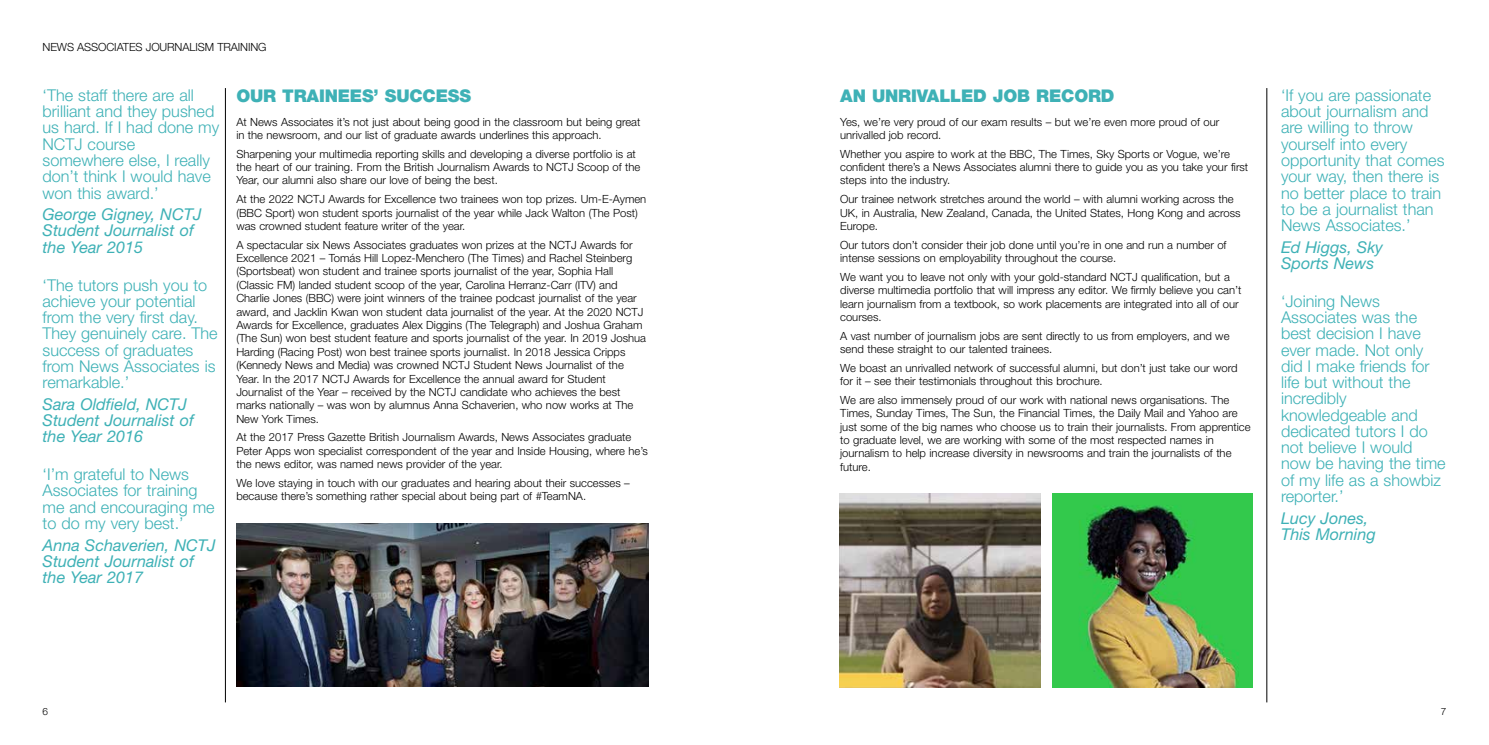
<style>
.page{position:relative;width:1489px;height:745px;background:#fff}
.page>*{position:absolute;margin:0;border:0;box-sizing:border-box;transform-origin:0 0}
.t1{font:900 17.5px "Helvetica Neue";letter-spacing:-.01em;color:#3eb1b6}
.t2{font:300 16.25px/16.2px "Helvetica Neue";color:#3eb1b6}
.t3{font:italic 16.25px/16.2px "Helvetica Neue";color:#3eb1b6}
.t4{font:300 11.25px/13.4px "Helvetica Neue";color:#000}
.t5{font:300 10px "Helvetica Neue";color:#000}
</style>
<div class="page">
<hr style="left:225px;top:88px;width:1px;height:614px;background:#000">
<hr style="left:1266px;top:88px;width:1px;height:614px;background:#000">
<img style="left:839px;top:493px;width:200px;height:194px">
<img style="left:1052px;top:493px;width:200px;height:194px">
<img style="left:236px;top:523px;width:412px;height:163px">
<p class="t4" style="left:43px;top:40px;width:225px">NEWS ASSOCIATES JOURNALISM TRAINING</p>
<h1 class="t1" style="left:236px;top:85px;width:236px">OUR TRAINEES’ SUCCESS</h1>
<p class="t4" style="left:236px;top:114px;width:405px">At News Associates it’s not just about being good in the classroom but being great in the newsroom, and our list of graduate awards underlines this approach.</p>
<p class="t4" style="left:236px;top:147px;width:405px">Sharpening your multimedia reporting skills and developing a diverse portfolio is at the heart of our training. From the British Journalism Awards to NCTJ Scoop of the<br>Year, our alumni also share our love of being the best.</p>
<p class="t4" style="left:236px;top:192px;width:411px">At the 2022 NCTJ Awards for Excellence two trainees won top prizes. Um-E-Aymen (BBC Sport) won student sports journalist of the year while Jack Walton (The Post) was crowned student feature writer of the year.</p>
<p class="t4" style="left:236px;top:237px;width:411px">A spectacular six News Associates graduates won prizes at the NCTJ Awards for Excellence 2021 – Tomás Hill Lopez-Menchero (The Times) and Rachel Steinberg (Sportsbeat) won student and trainee sports journalist of the year, Sophia Hall (Classic FM) landed student scoop of the year, Carolina Herranz-Carr (ITV) and Charlie Jones (BBC) were joint winners of the trainee podcast journalist of the year award, and Jacklin Kwan won student data journalist of the year. At the 2020 NCTJ Awards for Excellence, graduates Alex Diggins (The Telegraph) and Joshua Graham (The Sun) won best student feature and sports journalist of the year. In 2019 Joshua Harding (Racing Post) won best trainee sports journalist. In 2018 Jessica Cripps (Kennedy News and Media) was crowned NCTJ Student News Journalist of the Year. In the 2017 NCTJ Awards for Excellence the annual award for Student Journalist of the Year – received by the NCTJ candidate who achieves the best marks nationally – was won by alumnus Anna Schaverien, who now works at The New York Times.</p>
<p class="t4" style="left:236px;top:430px;width:413px">At the 2017 Press Gazette British Journalism Awards, News Associates graduate<br>Peter Apps won specialist correspondent of the year and Inside Housing, where he’s the news editor, was named news provider of the year.</p>
<p class="t4" style="left:236px;top:475px;width:395px">We love staying in touch with our graduates and hearing about their successes – because there’s something rather special about being part of #TeamNA.</p>
<h2 class="t2" style="left:43px;top:87px;width:178px">‘The staff there are all brilliant and they pushed us hard. If I had done my<br>NCTJ course somewhere else, I really don’t think I would have won this award.’</h2>
<h2 class="t3" style="left:43px;top:206px;width:160px">George Gigney, NCTJ<br>Student Journalist of the Year 2015</h2>
<h2 class="t2" style="left:43px;top:276px;width:177px">‘The tutors push you to achieve your potential from the very first day.<br>They genuinely care. The success of graduates from News Associates is remarkable.’</h2>
<h2 class="t3" style="left:43px;top:395px;width:153px">Sara Oldfield, NCTJ<br>Student Journalist of the Year 2016</h2>
<h2 class="t2" style="left:43px;top:465px;width:174px">‘I’m grateful to News<br>Associates for training me and encouraging me to do my very best.’</h2>
<h2 class="t3" style="left:43px;top:536px;width:175px">Anna Schaverien, NCTJ<br>Student Journalist of the Year 2017</h2>
<h1 class="t1" style="left:840px;top:85px;width:276px">AN UNRIVALLED JOB RECORD</h1>
<p class="t4" style="left:840px;top:114px;width:380px">Yes, we’re very proud of our exam results – but we’re even more proud of our unrivalled job record.</p>
<p class="t4" style="left:840px;top:147px;width:409px">Whether you aspire to work at the BBC, The Times, Sky Sports or Vogue, we’re confident there’s a News Associates alumni there to guide you as you take your first steps into the industry.</p>
<p class="t4" style="left:840px;top:192px;width:402px">Our trainee network stretches around the world – with alumni working across the<br>UK, in Australia, New Zealand, Canada, the United States, Hong Kong and across<br>Europe.</p>
<p class="t4" style="left:840px;top:237px;width:388px">Our tutors don’t consider their job done until you’re in one and run a number of intense sessions on employability throughout the course.</p>
<p class="t4" style="left:840px;top:269px;width:402px">We want you to leave not only with your gold-standard NCTJ qualification, but a diverse multimedia portfolio that will impress any editor. We firmly believe you can’t learn journalism from a textbook, so work placements are integrated into all of our courses.</p>
<p class="t4" style="left:840px;top:328px;width:391px">A vast number of journalism jobs are sent directly to us from employers, and we send these straight to our talented trainees.</p>
<p class="t4" style="left:840px;top:360px;width:399px">We boast an unrivalled network of successful alumni, but don’t just take our word for it – see their testimonials throughout this brochure.</p>
<p class="t4" style="left:840px;top:392px;width:412px">We are also immensely proud of our work with national news organisations. The Times, Sunday Times, The Sun, the Financial Times, the Daily Mail and Yahoo are just some of the big names who choose us to train their journalists. From apprentice to graduate level, we are working with some of the most respected names in journalism to help increase diversity in newsrooms and train the journalists of the future.</p>
<h2 class="t2" style="left:1280px;top:87px;width:165px">‘If you are passionate about journalism and are willing to throw yourself into every opportunity that comes your way, then there is no better place to train to be a journalist than<br>News Associates.’</h2>
<h2 class="t3" style="left:1280px;top:238px;width:104px">Ed Higgs, Sky<br>Sports News</h2>
<p class="t2" style="left:1280px;top:292px;width:166px">‘Joining News<br>Associates was the best decision I have ever made. Not only did I make friends for life but without the incredibly knowledgeable and dedicated tutors I do not believe I would now be having the time of my life as a showbiz reporter.’</p>
<h2 class="t3" style="left:1280px;top:509px;width:96px">Lucy Jones,<br>This Morning</h2>
<p class="t5" style="left:43px;top:704px;width:7px">6</p>
<p class="t5" style="left:1440px;top:704px;width:7px">7</p>
</div>
